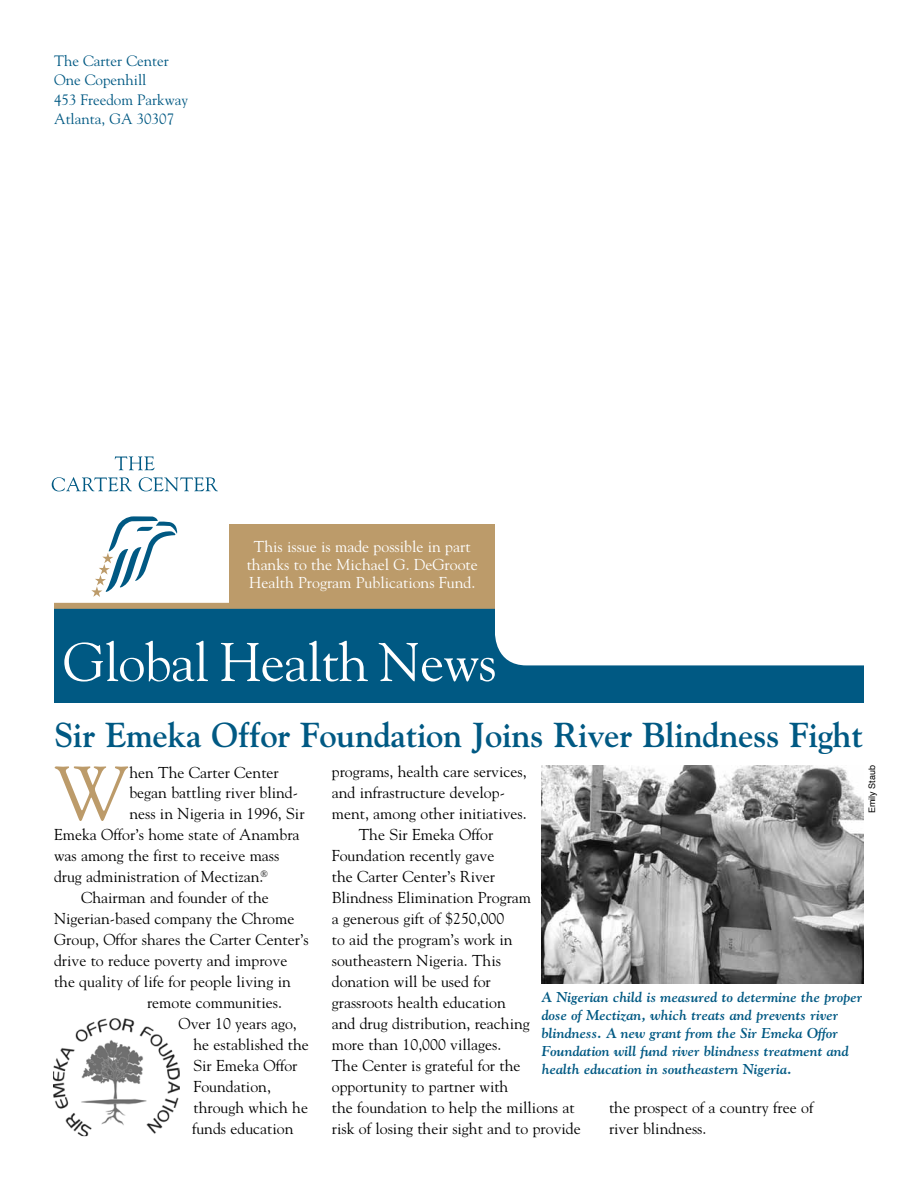
<style>
.page{position:relative;width:918px;height:1188px;background:#fff}
.page>*{position:absolute;margin:0;border:0;box-sizing:border-box;transform-origin:0 0}
.t1{font:75.45px "Goudy";color:#bc9b6a}
.t2{font:54px "Goudy";letter-spacing:-.015em;color:#fff}
.t3{font:34.5px "Goudy Bold Os F";letter-spacing:-.01em;color:#005983}
.t4{font:15.75px/21px "Goudy";color:#000}
.t5{font:15.75px/18px "Goudy";color:#fff;text-align:center}
.t6{font:15px/19.5px "Goudy";color:#005983}
.t7{font:14.25px/18px "Goudy Bold Italic Os F";color:#005983}
.t8{font:9px "Helvetica";color:#000}
</style>
<div class="page">
<div style="left:54px;top:608px;width:810px;height:95px;background:#005983"></div>
<div style="left:54px;top:603px;width:810px;height:6px;background:#bc9b6a"></div>
<div style="left:230px;top:524px;width:265px;height:80px;background:#bc9b6a"></div>
<div style="left:495px;top:559px;width:414px;height:106px;background:#fff;border-radius:32px"></div>
<svg style="left:91px;top:516px;width:86px;height:81px"></svg>
<svg style="left:115px;top:456px;width:40px;height:14px"></svg>
<svg style="left:52px;top:477px;width:80px;height:14px"></svg>
<svg style="left:139px;top:477px;width:79px;height:14px"></svg>
<img style="left:53px;top:1018px;width:127px;height:118px">
<img style="left:542px;top:765px;width:322px;height:218px">
<p class="t6" style="left:54px;top:50px;width:136px">The Carter Center<br>One Copenhill<br>453 Freedom Parkway<br>Atlanta, GA 30307</p>
<p class="t5" style="left:247px;top:537px;width:233px">This issue is made possible in part thanks to the Michael G. DeGroote<br>Health Program Publications Fund.</p>
<h2 class="t2" style="left:63px;top:629px;width:435px">Global Health News</h2>
<h3 class="t3" style="left:54px;top:713px;width:810px">Sir Emeka Offor Foundation Joins River Blindness Fight</h3>
<h1 class="t1" style="left:54px;top:747px;width:77px">W</h1>
<p class="t4" style="left:129px;top:761px;width:151px">hen The Carter Center</p>
<p class="t8" style="left:865px;top:813px;width:50px;rotate:-90deg">Emily Staub</p>
<p class="t4" style="left:332px;top:761px;width:196px">programs, health care services,</p>
<p class="t4" style="left:332px;top:782px;width:175px">and infrastructure develop-</p>
<p class="t4" style="left:332px;top:803px;width:196px">ment, among other initiatives.</p>
<p class="t4" style="left:359px;top:824px;width:136px">The Sir Emeka Offor</p>
<p class="t4" style="left:332px;top:845px;width:164px">Foundation recently gave</p>
<p class="t4" style="left:332px;top:866px;width:165px">the Carter Center’s River</p>
<p class="t4" style="left:332px;top:887px;width:201px">Blindness Elimination Program</p>
<p class="t4" style="left:332px;top:908px;width:174px">a generous gift of $250,000</p>
<p class="t4" style="left:332px;top:929px;width:182px">to aid the program’s work in</p>
<p class="t4" style="left:332px;top:950px;width:171px">southeastern Nigeria. This</p>
<p class="t4" style="left:332px;top:971px;width:161px">donation will be used for</p>
<p class="t4" style="left:332px;top:992px;width:175px">grassroots health education</p>
<p class="t4" style="left:332px;top:1013px;width:200px">and drug distribution, reaching</p>
<p class="t4" style="left:332px;top:1034px;width:171px">more than 10,000 villages.</p>
<p class="t4" style="left:332px;top:1055px;width:190px">The Center is grateful for the</p>
<p class="t4" style="left:332px;top:1076px;width:178px">opportunity to partner with</p>
<p class="t4" style="left:332px;top:1097px;width:244px">the foundation to help the millions at</p>
<p class="t4" style="left:332px;top:1118px;width:251px">risk of losing their sight and to provide</p>
<p class="t4" style="left:129px;top:782px;width:170px">began battling river blind-</p>
<p class="t4" style="left:129px;top:803px;width:177px">ness in Nigeria in 1996, Sir</p>
<p class="t4" style="left:54px;top:824px;width:247px">Emeka Offor’s home state of Anambra</p>
<p class="t4" style="left:54px;top:845px;width:227px">was among the first to receive mass</p>
<p class="t4" style="left:54px;top:866px;width:215px">drug administration of Mectizan.<sup>®</sup></p>
<p class="t4" style="left:81px;top:887px;width:189px">Chairman and founder of the</p>
<p class="t4" style="left:54px;top:908px;width:242px">Nigerian-based company the Chrome</p>
<p class="t4" style="left:54px;top:929px;width:256px">Group, Offor shares the Carter Center’s</p>
<p class="t4" style="left:54px;top:950px;width:235px">drive to reduce poverty and improve</p>
<p class="t4" style="left:54px;top:971px;width:238px">the quality of life for people living in</p>
<p class="t4" style="left:147px;top:992px;width:137px">remote communities.</p>
<p class="t4" style="left:179px;top:1013px;width:120px">Over 10 years ago,</p>
<p class="t4" style="left:194px;top:1034px;width:117px">he established the</p>
<p class="t4" style="left:194px;top:1055px;width:106px">Sir Emeka Offor</p>
<p class="t4" style="left:194px;top:1076px;width:79px">Foundation,</p>
<p class="t4" style="left:194px;top:1097px;width:116px">through which he</p>
<p class="t4" style="left:192px;top:1118px;width:103px">funds education</p>
<p class="t7" style="left:542px;top:987px;width:322px">A Nigerian child is measured to determine the proper dose of Mectizan, which treats and prevents river blindness. A new grant from the Sir Emeka Offor Foundation will fund river blindness treatment and health education in southeastern Nigeria.</p>
<p class="t4" style="left:609px;top:1096px;width:206px">the prospect of a country free of river blindness.</p>
</div>
